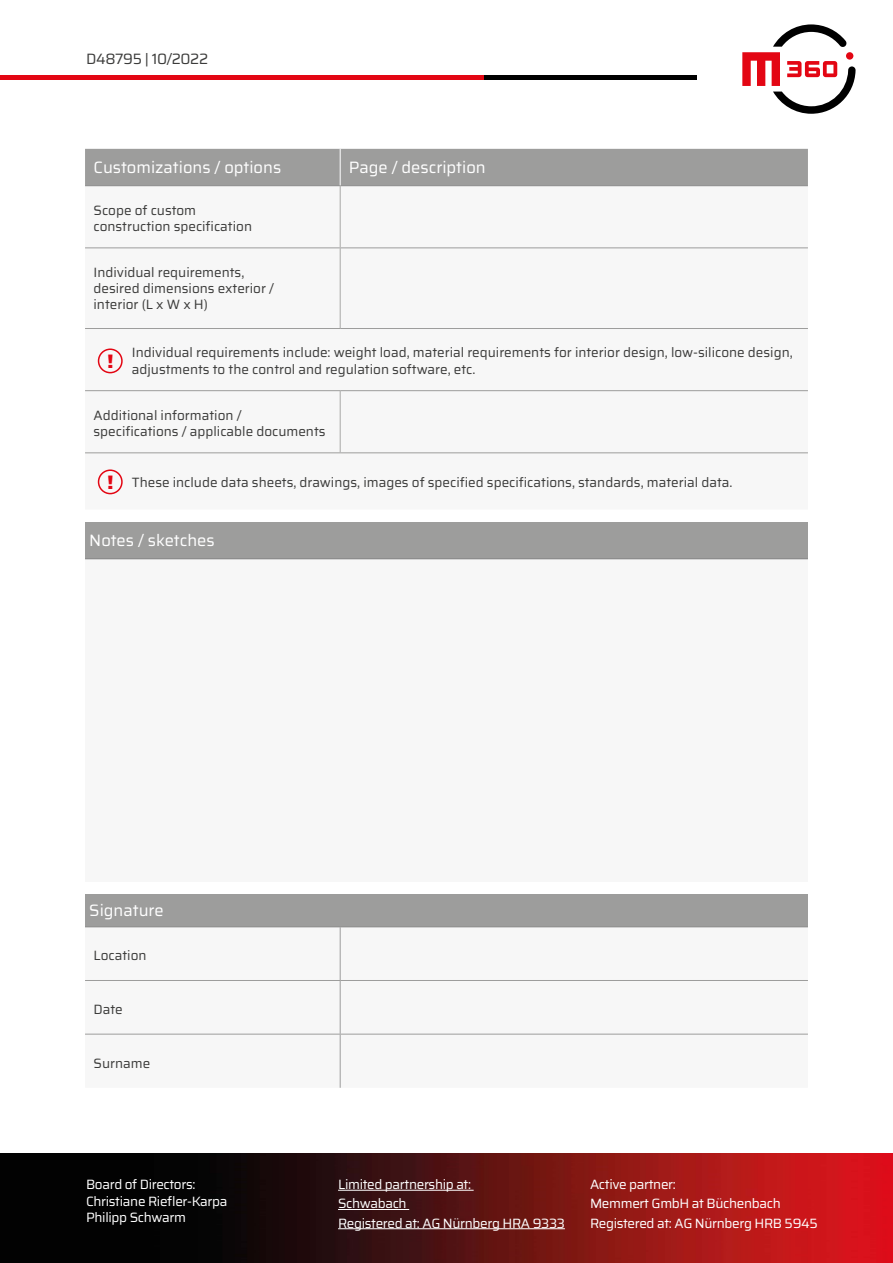
<style>
.page{position:relative;width:893px;height:1263px;background:#fff}
.page>*{position:absolute;margin:0;border:0;box-sizing:border-box;transform-origin:0 0}
.t1{font:800 19.5px "Saira";color:#e30613}
.t2{font:16.5px "Saira";color:#fff}
.t3{font:15px "Saira";letter-spacing:-.025em;color:#3c3c3b}
.t4{font:13.5px/16.2px "Saira";color:#3c3c3b}
.t5{font:13.5px/19.2px "Saira";letter-spacing:-.025em;color:#fff}
</style>
<div class="page">
<img style="left:0;top:1153px;width:893px;height:110px">
<svg style="left:742px;top:24px;width:114px;height:90px"></svg>
<hr style="left:0;top:75px;width:485px;height:4px;background:#e30613">
<hr style="left:484px;top:75px;width:213px;height:4px;background:#000">
<hr style="left:338px;top:1190px;width:136px;height:1px;background:#fff">
<hr style="left:338px;top:1209px;width:71px;height:1px;background:#fff">
<hr style="left:338px;top:1228px;width:227px;height:1px;background:#fff">
<div style="left:85px;top:149px;width:723px;height:36px;background:#9d9d9c"></div>
<svg style="left:85px;top:186px;width:723px;height:309px"></svg>
<hr style="left:340px;top:185px;width:468px;height:1px;background:#878787">
<hr style="left:341px;top:247px;width:467px;height:1px;background:#9d9d9c">
<hr style="left:340px;top:328px;width:468px;height:1px;background:#9d9d9c">
<hr style="left:340px;top:390px;width:468px;height:1px;background:#9d9d9c">
<hr style="left:340px;top:452px;width:468px;height:1px;background:#9d9d9c">
<hr style="left:85px;top:185px;width:255px;height:1px;background:#878787">
<hr style="left:85px;top:247px;width:255px;height:1px;background:#9d9d9c">
<hr style="left:85px;top:328px;width:255px;height:1px;background:#9d9d9c">
<hr style="left:85px;top:390px;width:255px;height:1px;background:#9d9d9c">
<hr style="left:85px;top:452px;width:255px;height:1px;background:#9d9d9c">
<hr style="left:340px;top:149px;width:1px;height:36px;background:#fff">
<hr style="left:340px;top:186px;width:1px;height:62px;background:#a8a8a7">
<hr style="left:340px;top:248px;width:1px;height:80px;background:#a8a8a7">
<hr style="left:340px;top:391px;width:1px;height:61px;background:#a8a8a7">
<div style="left:85px;top:522px;width:723px;height:37px;background:#9d9d9c"></div>
<div style="left:85px;top:559px;width:723px;height:322px;background:#f7f7f7"></div>
<hr style="left:85px;top:558px;width:723px;height:1px;background:#878787">
<div style="left:85px;top:894px;width:723px;height:33px;background:#9d9d9c"></div>
<svg style="left:85px;top:927px;width:723px;height:161px"></svg>
<hr style="left:340px;top:926px;width:468px;height:1px;background:#878787">
<hr style="left:340px;top:927px;width:1px;height:53px;background:#9d9d9c">
<hr style="left:340px;top:980px;width:468px;height:1px;background:#9d9d9c">
<hr style="left:340px;top:981px;width:1px;height:53px;background:#9d9d9c">
<hr style="left:340px;top:1034px;width:468px;height:1px;background:#9d9d9c">
<hr style="left:340px;top:1034px;width:1px;height:54px;background:#9d9d9c">
<hr style="left:85px;top:926px;width:255px;height:1px;background:#878787">
<hr style="left:85px;top:980px;width:255px;height:1px;background:#9d9d9c">
<hr style="left:85px;top:1034px;width:255px;height:1px;background:#9d9d9c">
<div style="left:98px;top:348px;width:25px;height:25px;border:2px solid #e30613;border-radius:50%"></div>
<div style="left:98px;top:469px;width:25px;height:25px;border:2px solid #e30613;border-radius:50%"></div>
<p class="t3" style="left:86px;top:48px;width:124px">D48795 | 10/2022</p>
<p class="t2" style="left:94px;top:155px;width:189px">Customizations / options</p>
<p class="t2" style="left:349px;top:155px;width:139px">Page / description</p>
<p class="t4" style="left:94px;top:202px;width:160px">Scope of custom construction specification</p>
<p class="t4" style="left:94px;top:264px;width:182px">Individual requirements, desired dimensions exterior / interior (L x W x H)</p>
<p class="t4" style="left:132px;top:344px;width:662px">Individual requirements include: weight load, material requirements for interior design, low-silicone design, adjustments to the control and regulation software, etc.</p>
<p class="t4" style="left:94px;top:407px;width:234px">Additional information / specifications / applicable documents</p>
<p class="t4" style="left:132px;top:474px;width:602px">These include data sheets, drawings, images of specified specifications, standards, material data.</p>
<h1 class="t1" style="left:107px;top:345px;width:8px">!</h1>
<h1 class="t1" style="left:107px;top:466px;width:8px">!</h1>
<p class="t2" style="left:89px;top:528px;width:127px">Notes / sketches</p>
<p class="t2" style="left:89px;top:898px;width:76px">Signature</p>
<p class="t4" style="left:94px;top:947px;width:55px">Location</p>
<p class="t4" style="left:94px;top:1001px;width:31px">Date</p>
<p class="t4" style="left:94px;top:1055px;width:58px">Surname</p>
<p class="t5" style="left:86px;top:1176px;width:143px;line-height:16.5px">Board of Directors:<br>Christiane Riefler-Karpa<br>Philipp Schwarm</p>
<p class="t5" style="left:338px;top:1175px;width:228px">Limited partnership at:<br>Schwabach<br>Registered at: AG Nürnberg HRA 9333</p>
<p class="t5" style="left:590px;top:1175px;width:229px">Active partner:<br>Memmert GmbH at Büchenbach<br>Registered at: AG Nürnberg HRB 5945</p>
</div>
